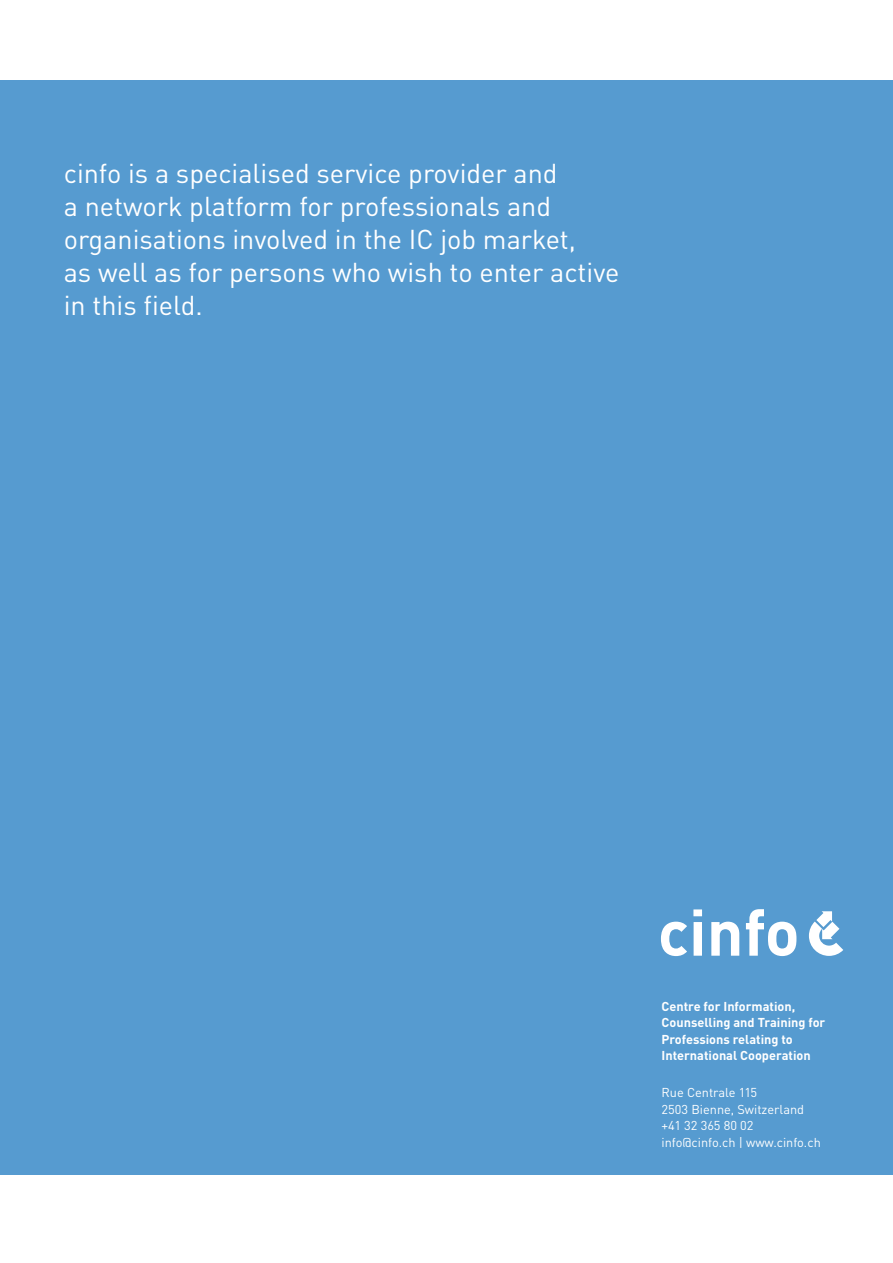
<style>
.page{position:relative;width:893px;height:1263px;background:#fff}
.page>*{position:absolute;margin:0;border:0;box-sizing:border-box;transform-origin:0 0}
.t1{font:27px/33px "DINOT";color:#fff}
.t2{font:700 12.75px/16.5px "DINOT";color:#fff}
.t3{font:12.75px/16.5px "DINOT";color:#fff}
</style>
<div class="page">
<div style="left:0;top:80px;width:893px;height:1095px;background:#569bd0"></div>
<svg style="left:809px;top:911px;width:34px;height:45px"></svg>
<svg style="left:661px;top:909px;width:135px;height:47px"></svg>
<p class="t1" style="left:64px;top:156px;width:557px">cinfo is a specialised service provider and<br>a network platform for professionals and organisations involved in the IC job market,<br>as well as for persons who wish to enter active in this field.</p>
<p class="t2" style="left:662px;top:997px;width:165px">Centre for Information,<br>Counselling and Training for<br>Professions relating to<br>International Cooperation</p>
<p class="t3" style="left:662px;top:1084px;width:161px">Rue Centrale 115<br>2503 Bienne, Switzerland +41 32 365 80 02 info@cinfo.ch | www.cinfo.ch</p>
</div>
